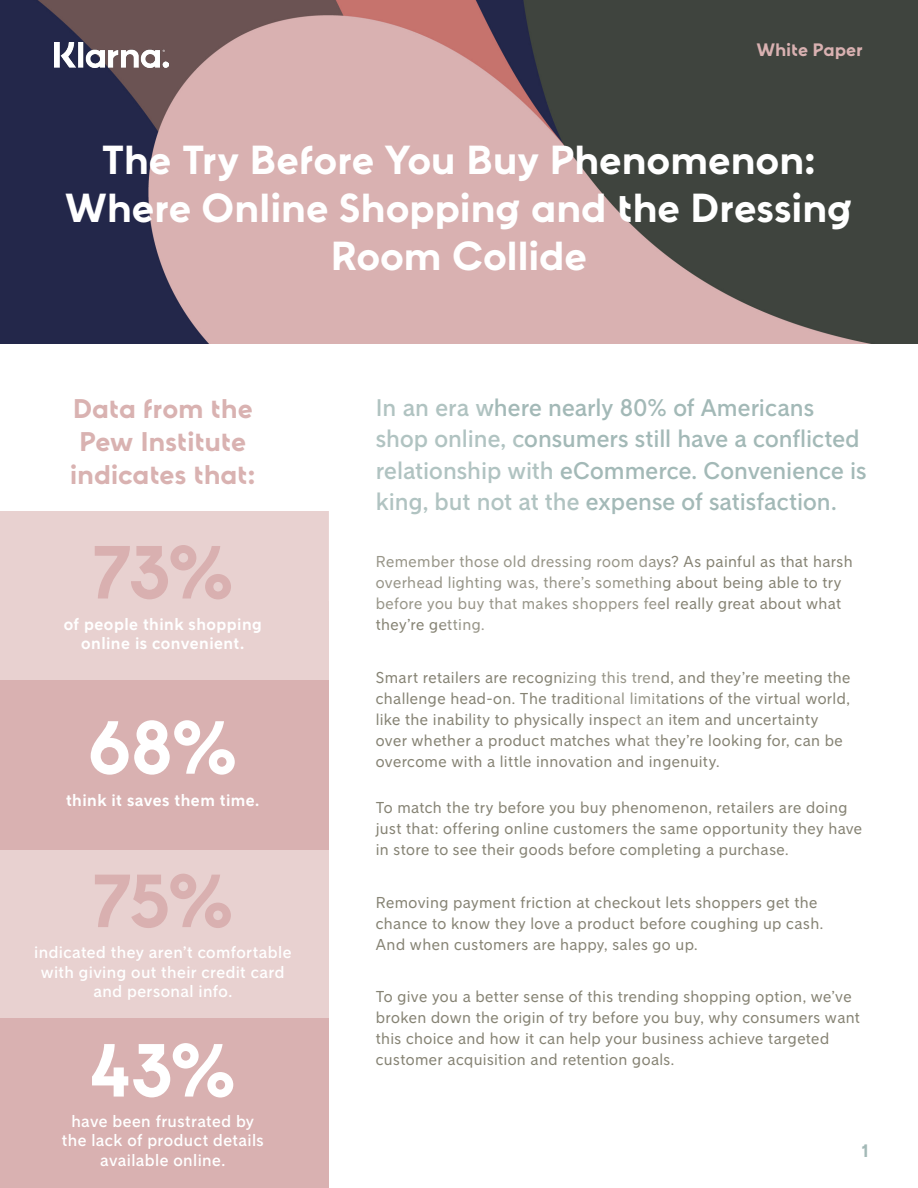
<style>
.page{position:relative;width:918px;height:1188px;background:#fff}
.page>*{position:absolute;margin:0;border:0;box-sizing:border-box;transform-origin:0 0}
.Subhead{font:700 75px "Klarna Headline";color:#d9b0b0}
.Subhead-2{font:700 75px "Klarna Headline";color:#fff}
.Subhead-3{font:700 40.5px/48px "Klarna Headline";letter-spacing:-.01em;color:#fff;text-align:center}
.Subhead-4{font:700 27px/33px "Klarna Headline";letter-spacing:-.01em;color:#d9b2b1;text-align:center}
.Body_Copy{font:500 24px/31.5px "Klarna Sans";color:#a3b9b7}
.Subhead-5{font:700 18px "Klarna Headline";letter-spacing:-.01em;color:#d9b1b1}
.Body_Copy-2{font:700 18px "Klarna Headline";color:#a3b9b7}
.Body_Copy-3{font:500 16.5px/19.5px "Klarna Sans";letter-spacing:.025em;color:#fff;text-align:center}
.Body_Copy-4{font:700 16.5px/19.5px "Klarna Sans";letter-spacing:.025em;color:#fff;text-align:center}
.Body_Copy-5{font:15.75px/21px "Klarna Sans";letter-spacing:.025em;color:#868374}
</style>
<div class="page">
<div style="left:0;top:512px;width:328px;height:169px;background:#e8d1d0"></div>
<div style="left:0;top:850px;width:328px;height:169px;background:#e8d1d0"></div>
<div style="left:0;top:681px;width:328px;height:169px;background:#d9b1b1"></div>
<div style="left:0;top:1019px;width:328px;height:169px;background:#d9b1b1"></div>
<svg style="left:328px;top:343px;width:333px;height:415px"></svg>
<img style="left:0;top:0;width:918px;height:343px">
<img style="left:54px;top:42px;width:114px;height:26px">
<p class="Subhead-5" style="left:757px;top:38px;width:108px">White Paper</p>
<p class="Subhead-3" style="left:65px;top:135px;width:789px">The Try Before You Buy Phenomenon:<br>Where Online Shopping and the Dressing<br>Room Collide</p>
<p class="Subhead-4" style="left:70px;top:392px;width:187px">Data from the<br>Pew Institute indicates that:</p>
<p class="Subhead" style="left:91px;top:526px;width:146px">73%</p>
<p class="Body_Copy-4" style="left:64px;top:614px;width:200px">of people think shopping online is convenient.</p>
<p class="Subhead-2" style="left:87px;top:702px;width:153px">68%</p>
<p class="Body_Copy-4" style="left:66px;top:791px;width:195px">think it saves them time.</p>
<p class="Subhead" style="left:91px;top:855px;width:145px">75%</p>
<p class="Body_Copy-3" style="left:34px;top:942px;width:259px">indicated they aren’t comfortable with giving out their credit card and personal info.</p>
<p class="Subhead-2" style="left:88px;top:1024px;width:150px">43%</p>
<p class="Body_Copy-3" style="left:62px;top:1111px;width:204px">have been frustrated by the lack of product details available online.</p>
<p class="Body_Copy" style="left:376px;top:391px;width:492px">In an era where nearly 80% of Americans shop online, consumers still have a conflicted relationship with eCommerce. Convenience is king, but not at the expense of satisfaction.</p>
<p class="Body_Copy-5" style="left:376px;top:551px;width:478px">Remember those old dressing room days? As painful as that harsh overhead lighting was, there’s something about being able to try before you buy that makes shoppers feel really great about what they’re getting.</p>
<p class="Body_Copy-5" style="left:376px;top:667px;width:476px">Smart retailers are recognizing this trend, and they’re meeting the challenge head-on. The traditional limitations of the virtual world, like the inability to physically inspect an item and uncertainty over whether a product matches what they’re looking for, can be overcome with a little innovation and ingenuity.</p>
<p class="Body_Copy-5" style="left:376px;top:797px;width:488px">To match the try before you buy phenomenon, retailers are doing just that: offering online customers the same opportunity they have in store to see their goods before completing a purchase.</p>
<p class="Body_Copy-5" style="left:376px;top:892px;width:449px">Removing payment friction at checkout lets shoppers get the chance to know they love a product before coughing up cash.</p>
<p class="Body_Copy-5" style="left:376px;top:934px;width:323px">And when customers are happy, sales go up.</p>
<p class="Body_Copy-5" style="left:376px;top:986px;width:486px">To give you a better sense of this trending shopping option, we’ve broken down the origin of try before you buy, why consumers want this choice and how it can help your business achieve targeted customer acquisition and retention goals.</p>
<p class="Body_Copy-2" style="left:861px;top:1140px;width:10px">1</p>
</div>
